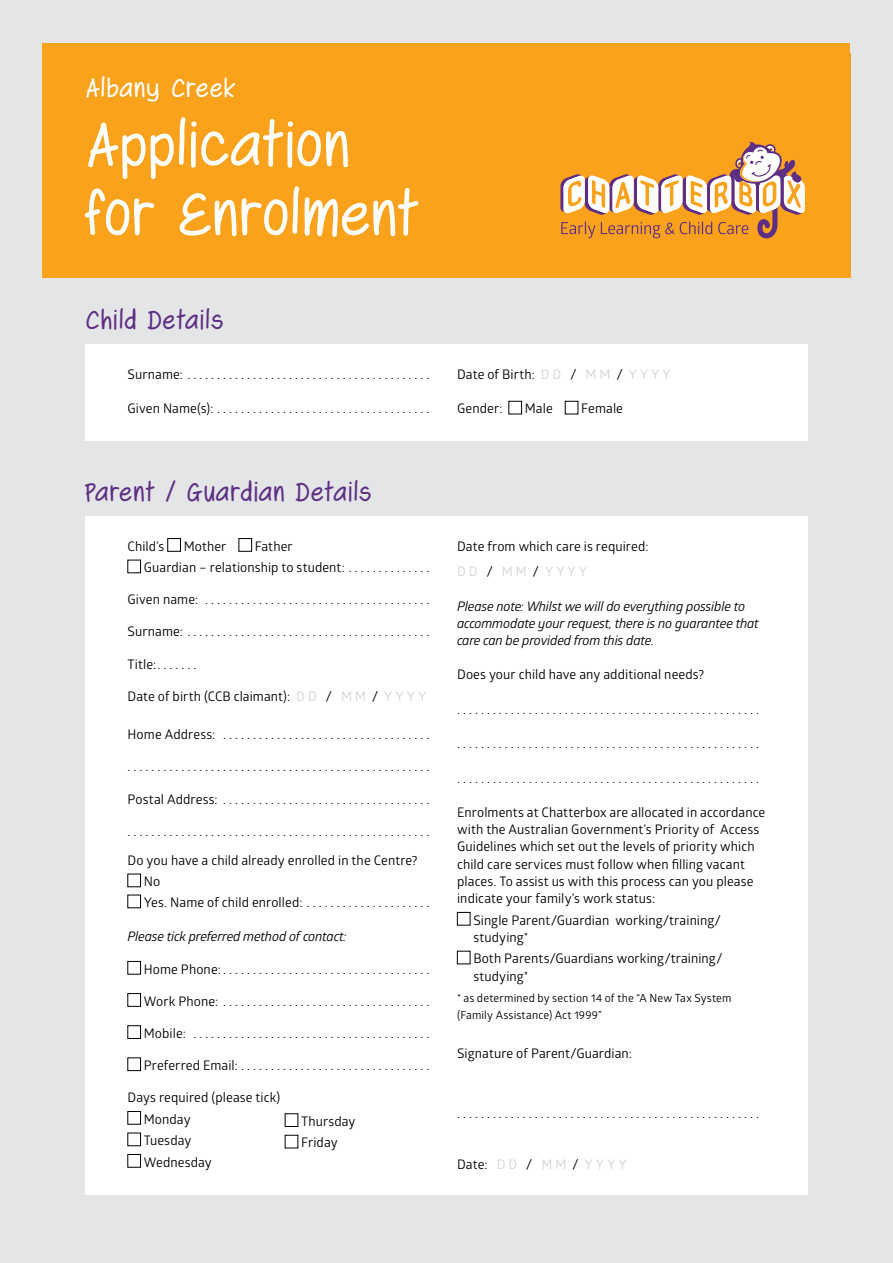
<style>
.page{position:relative;width:893px;height:1263px;background:#e4e5e6}
.page>*{position:absolute;margin:0;border:0;box-sizing:border-box;transform-origin:0 0}
.t1{font:66px/69px "Swagger";letter-spacing:.05em;color:#fff}
.t2{font:28.5px "Swagger";letter-spacing:.075em;color:#5e2e85}
.t3{font:28.5px "Swagger";letter-spacing:.075em;color:#fff}
.t4{font:13.2px/17.2px "Glober";letter-spacing:.005em;color:#000}
.t5{font:italic 13.2px/17.2px "Glober";letter-spacing:-.015em;color:#000}
.t6{font:13.2px "Glober";color:#d1d3d4}
.t7{font:11.25px/17.2px "Glober";letter-spacing:.015em;color:#000}
.s1{color:#d1d3d4}
.s2{color:#000}
</style>
<div class="page">
<div style="left:85px;top:344px;width:723px;height:96px;background:#fff"></div>
<div style="left:43px;top:43px;width:807px;height:234px;background:#faa21b"></div>
<svg style="left:560px;top:141px;width:245px;height:97px"></svg>
<div style="left:85px;top:517px;width:723px;height:678px;background:#fff"></div>
<div style="left:509px;top:401px;width:13px;height:13px;border:1px solid #000"></div>
<div style="left:565px;top:401px;width:13px;height:13px;border:1px solid #000"></div>
<div style="left:167px;top:538px;width:14px;height:13px;border:1px solid #000"></div>
<div style="left:239px;top:538px;width:13px;height:13px;border:1px solid #000"></div>
<div style="left:128px;top:560px;width:13px;height:13px;border:1px solid #000"></div>
<div style="left:128px;top:874px;width:13px;height:13px;border:1px solid #000"></div>
<div style="left:128px;top:895px;width:13px;height:13px;border:1px solid #000"></div>
<div style="left:128px;top:961px;width:13px;height:13px;border:1px solid #000"></div>
<div style="left:128px;top:993px;width:13px;height:13px;border:1px solid #000"></div>
<div style="left:128px;top:1025px;width:13px;height:14px;border:1px solid #000"></div>
<div style="left:128px;top:1057px;width:13px;height:14px;border:1px solid #000"></div>
<div style="left:128px;top:1111px;width:13px;height:13px;border:1px solid #000"></div>
<div style="left:128px;top:1133px;width:13px;height:13px;border:1px solid #000"></div>
<div style="left:128px;top:1154px;width:13px;height:13px;border:1px solid #000"></div>
<div style="left:457px;top:912px;width:13px;height:13px;border:1px solid #000"></div>
<div style="left:457px;top:951px;width:13px;height:13px;border:1px solid #000"></div>
<div style="left:285px;top:1113px;width:13px;height:14px;border:1px solid #000"></div>
<h2 class="t3" style="left:85px;top:74px;width:151px">Albany Creek</h2>
<h1 class="t1" style="left:85px;top:112px;width:333px">Application for Enrolment</h1>
<h2 class="t2" style="left:85px;top:306px;width:138px">Child Details</h2>
<p class="t4" style="left:128px;top:365px;width:303px">Surname: . . . . . . . . . . . . . . . . . . . . . . . . . . . . . . . . . . . . . . . . .</p>
<p class="t4" style="left:128px;top:399px;width:303px">Given Name(s): . . . . . . . . . . . . . . . . . . . . . . . . . . . . . . . . . . . .</p>
<h2 class="t2" style="left:85px;top:477px;width:287px">Parent / Guardian Details</h2>
<p class="t4" style="left:128px;top:537px;width:38px">Child’s</p>
<p class="t4" style="left:184px;top:537px;width:44px">Mother</p>
<p class="t4" style="left:144px;top:535px;width:287px;line-height:21.5px;text-indent:111px">Father<br>Guardian – relationship to student: . . . . . . . . . . . . . .</p>
<p class="t4" style="left:128px;top:590px;width:303px">Given name: . . . . . . . . . . . . . . . . . . . . . . . . . . . . . . . . . . . . . .</p>
<p class="t4" style="left:128px;top:623px;width:303px">Surname: . . . . . . . . . . . . . . . . . . . . . . . . . . . . . . . . . . . . . . . . .</p>
<p class="t4" style="left:128px;top:655px;width:70px">Title: . . . . . . .</p>
<p class="t4" style="left:128px;top:687px;width:300px">Date of birth (CCB claimant): <span class="s1">D D</span> / <span class="s1">M M</span> / <span class="s1">Y Y Y Y</span></p>
<p class="t4" style="left:128px;top:725px;width:303px">Home Address: . . . . . . . . . . . . . . . . . . . . . . . . . . . . . . . . . . .</p>
<p class="t4" style="left:128px;top:757px;width:302px">...................................................</p>
<p class="t4" style="left:128px;top:790px;width:303px">Postal Address: . . . . . . . . . . . . . . . . . . . . . . . . . . . . . . . . . . .</p>
<p class="t4" style="left:128px;top:822px;width:302px">...................................................</p>
<p class="t4" style="left:144px;top:849px;width:287px;line-height:21px;text-indent:-16px">Do you have a child already enrolled in the Centre?<br>No<br>Yes. Name of child enrolled: . . . . . . . . . . . . . . . . . . . . .</p>
<p class="t5" style="left:128px;top:927px;width:221px">Please tick preferred method of contact:</p>
<p class="t4" style="left:144px;top:960px;width:287px">Home Phone: . . . . . . . . . . . . . . . . . . . . . . . . . . . . . . . . . . .</p>
<p class="t4" style="left:144px;top:992px;width:287px">Work Phone: . . . . . . . . . . . . . . . . . . . . . . . . . . . . . . . . . . .</p>
<p class="t4" style="left:144px;top:1024px;width:287px">Mobile: . . . . . . . . . . . . . . . . . . . . . . . . . . . . . . . . . . . . . . . .</p>
<p class="t4" style="left:144px;top:1056px;width:287px">Preferred Email: . . . . . . . . . . . . . . . . . . . . . . . . . . . . . . . .</p>
<p class="t4" style="left:144px;top:1086px;width:138px;line-height:21.5px;text-indent:-16px">Days required (please tick)<br>Monday<br>Tuesday<br>Wednesday</p>
<p class="t4" style="left:301px;top:1110px;width:56px;line-height:21.5px">Thursday<br>Friday</p>
<p class="t4" style="left:457px;top:365px;width:215px">Date of Birth: <span class="s1">D D</span> / <span class="s1">M M</span> / <span class="s1">Y Y Y Y</span></p>
<p class="t4" style="left:457px;top:399px;width:47px">Gender:</p>
<p class="t4" style="left:525px;top:399px;width:29px">Male</p>
<p class="t4" style="left:581px;top:399px;width:43px">Female</p>
<p class="t4" style="left:457px;top:532px;width:193px;line-height:25.8px">Date from which care is required:<br><span class="s1">D D</span> / <span class="s1">M M</span> / <span class="s1">Y Y Y Y</span></p>
<p class="t5" style="left:457px;top:597px;width:303px">Please note: Whilst we will do everything possible to accommodate your request, there is no guarantee that care can be provided from this date.</p>
<p class="t4" style="left:457px;top:666px;width:248px">Does your child have any additional needs?</p>
<p class="t4" style="left:457px;top:700px;width:302px">...................................................</p>
<p class="t4" style="left:457px;top:734px;width:302px">...................................................</p>
<p class="t4" style="left:457px;top:769px;width:302px">...................................................</p>
<p class="t4" style="left:457px;top:803px;width:310px">Enrolments at Chatterbox are allocated in accordance with the Australian Government’s Priority of Access Guidelines which set out the levels of priority which child care services must follow when filling vacant places. To assist us with this process can you please indicate your family’s work status:</p>
<p class="t4" style="left:473px;top:911px;width:249px">Single Parent/Guardian working/training/ studying*</p>
<p class="t4" style="left:473px;top:949px;width:251px">Both Parents/Guardians working/training/ studying*</p>
<p class="t7" style="left:457px;top:989px;width:276px">* as determined by section 14 of the “A New Tax System (Family Assistance) Act 1999”</p>
<p class="t4" style="left:457px;top:1044px;width:176px">Signature of Parent/Guardian:</p>
<p class="t4" style="left:457px;top:1104px;width:302px">...................................................</p>
<p class="t6" style="left:457px;top:1155px;width:171px"><span class="s2">Date:</span> D D <span class="s2">/</span> M M <span class="s2">/</span> Y Y Y Y</p>
</div>
